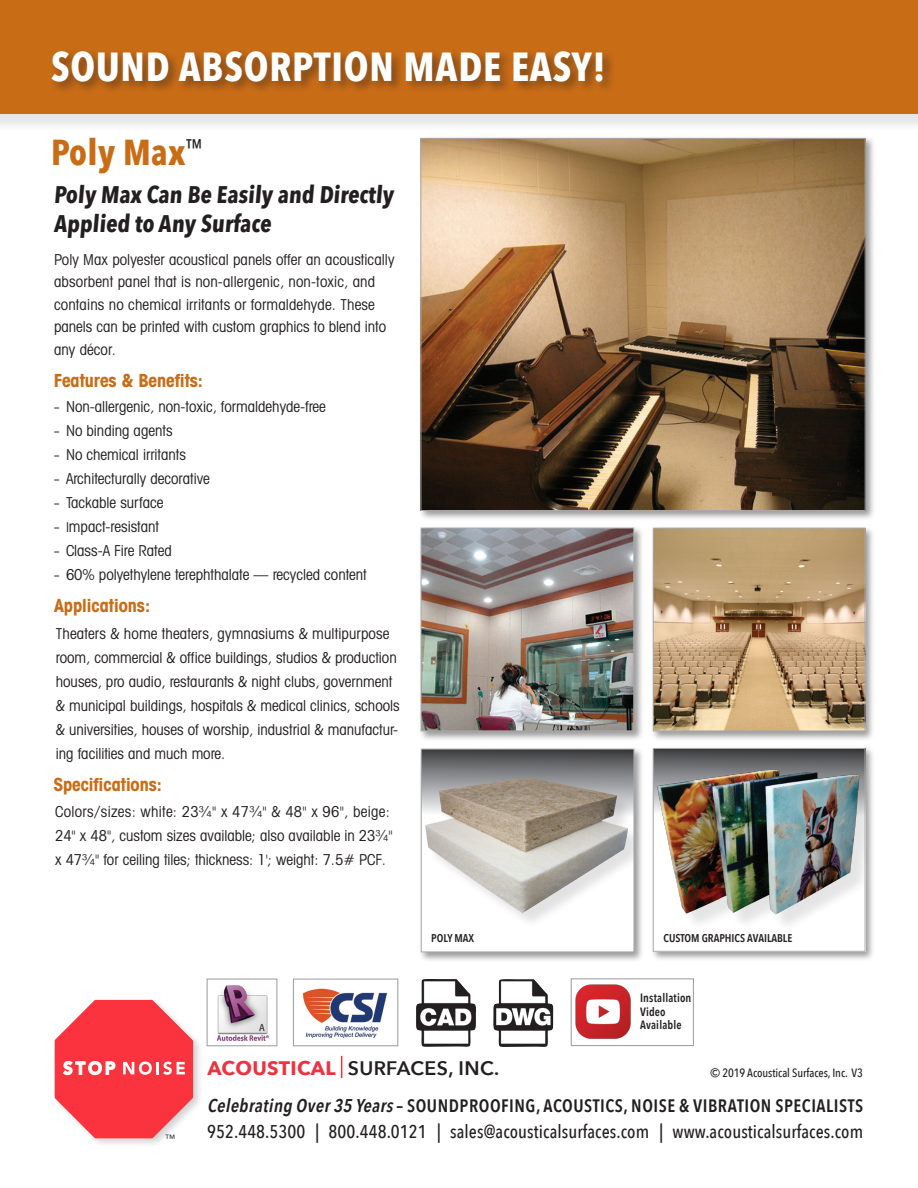
<style>
.page{position:relative;width:918px;height:1188px;background:#fff}
.page>*{position:absolute;margin:0;border:0;box-sizing:border-box;transform-origin:0 0}
.t1{font:700 40.5px "Avenir Next Condensed";letter-spacing:.02em;color:#fff}
.t2{font:700 36px "Avenir Next Condensed";letter-spacing:.01em;color:#c96c16}
.t3{font:700 24px/28.5px "Avenir Next Condensed";color:#231f20}
.t4{font:600 19.5px "Avenir Next";letter-spacing:.02em;color:#231f20}
.t5{font:500 18.45px "Avenir Next Condensed";letter-spacing:.005em;color:#231f20}
.t6{font:600 18px "Avenir Next Condensed";letter-spacing:.03em;color:#231f20}
.t7{font:700 condensed 18px "Avant Garde IT Cby BT";color:#c96c16}
.t8{font:condensed 15px/24px "Avant Garde IT Cby BT";color:#231f20}
.t9{font:500 12px "Avenir Next Condensed";letter-spacing:-.005em;color:#231f20}
.t10{font:600 12px "Avenir Next Condensed";letter-spacing:.015em;color:#231f20;scale:.96 1}
.t11{font:600 11.25px "Avenir Next Condensed";color:#231f20}
.t12{font:10.5px "Avenir";color:#231f20}
.s1{font-family:"Avenir Next Condensed";font-stretch:normal}
.s2{font-size:13.5px}
.s3{font-weight:700;color:#ee3340}
.s4{font-style:italic;font-size:18.45px}
.s5{font-size:18.45px}
.s6{font-family:"Frutiger";font-weight:400;font-stretch:condensed;font-size:19.5px}
.s7{font-family:"Avenir Next"}
</style>
<div class="page">
<div style="left:418px;top:136px;width:458px;height:385px;background:#231f20;opacity:.45"></div>
<img style="left:423px;top:140px;width:441px;height:369px">
<div style="left:0;top:0;width:918px;height:132px;background:#231f20;opacity:.11"></div>
<div style="left:0;top:0;width:918px;height:114px;background:#c96c16"></div>
<div style="left:49px;top:48px;width:567px;height:47px;background:#231f20;opacity:.45"></div>
<div style="left:651px;top:525px;width:224px;height:216px;background:#231f20;opacity:.45"></div>
<img style="left:655px;top:530px;width:208px;height:199px">
<div style="left:653px;top:528px;width:212px;height:203px;border:1px solid #a8a9ad"></div>
<div style="left:418px;top:525px;width:226px;height:216px;background:#231f20;opacity:.45"></div>
<img style="left:423px;top:530px;width:209px;height:199px">
<div style="left:421px;top:528px;width:213px;height:203px;border:1px solid #a8a9ad"></div>
<div style="left:419px;top:746px;width:225px;height:216px;background:#231f20;opacity:.45"></div>
<svg style="left:423px;top:751px;width:209px;height:199px"></svg>
<div style="left:426px;top:779px;width:208px;height:150px;background:#231f20;opacity:.13"></div>
<img style="left:425px;top:778px;width:203px;height:135px">
<div style="left:421px;top:749px;width:213px;height:203px;border:1px solid #a8a9ad"></div>
<div style="left:651px;top:746px;width:224px;height:216px;background:#231f20;opacity:.45"></div>
<svg style="left:655px;top:750px;width:208px;height:200px"></svg>
<div style="left:660px;top:772px;width:205px;height:161px;background:#231f20;opacity:.12"></div>
<img style="left:657px;top:770px;width:202px;height:145px">
<div style="left:653px;top:748px;width:212px;height:204px;border:1px solid #a8a9ad"></div>
<div style="left:571px;top:978px;width:123px;height:68px;background:#fff;border:1px solid #9d9fa2"></div>
<img style="left:302px;top:988px;width:85px;height:51px">
<div style="left:293px;top:979px;width:105px;height:67px;border:1px solid #9d9fa2"></div>
<img style="left:217px;top:985px;width:52px;height:56px">
<div style="left:207px;top:979px;width:70px;height:67px;border:1px solid #9d9fa2"></div>
<img style="left:416px;top:979px;width:60px;height:68px">
<img style="left:493px;top:979px;width:61px;height:68px">
<img style="left:572px;top:980px;width:59px;height:63px">
<div style="left:53px;top:998px;width:150px;height:150px;background:#231f20;opacity:.19"></div>
<svg style="left:55px;top:1000px;width:138px;height:138px"></svg>
<svg style="left:341px;top:1056px;width:1px;height:22px"></svg>
<p class="t1" style="left:51px;top:42px;width:556px">SOUND ABSORPTION MADE EASY!</p>
<p class="t2" style="left:51px;top:130px;width:153px">Poly Max<sup>™</sup></p>
<p class="t3" style="left:54px;top:180px;width:341px">Poly Max Can Be Easily and Directly<br>Applied to Any Surface</p>
<p class="t8" style="left:54px;top:248px;width:342px;line-height:22.5px">Poly Max polyester acoustical panels offer an acoustically absorbent panel that is non-allergenic, non-toxic, and contains no chemical irritants or formaldehyde. These panels can be printed with custom graphics to blend into any décor.</p>
<p class="t7" style="left:54px;top:369px;width:151px">Features &amp; Benefits:</p>
<p class="t8" style="left:54px;top:394px;width:273px"><span class="s1">–</span> Non-allergenic, non-toxic, formaldehyde-free</p>
<p class="t8" style="left:54px;top:418px;width:120px"><span class="s1">–</span> No binding agents</p>
<p class="t8" style="left:54px;top:442px;width:134px"><span class="s1">–</span> No chemical irritants</p>
<p class="t8" style="left:54px;top:466px;width:157px"><span class="s1">–</span> Architecturally decorative</p>
<p class="t8" style="left:54px;top:490px;width:111px"><span class="s1">–</span> Tackable surface</p>
<p class="t8" style="left:54px;top:514px;width:107px"><span class="s1">–</span> <span class="s2">I</span>mpact-resistant</p>
<p class="t8" style="left:54px;top:538px;width:119px"><span class="s1">–</span> Class-A Fire Rated</p>
<p class="t8" style="left:54px;top:562px;width:314px"><span class="s1">–</span> 60% polyethylene terephthalate — recycled content</p>
<p class="t7" style="left:54px;top:595px;width:98px">Applications:</p>
<p class="t8" style="left:56px;top:622px;width:345px">Theaters &amp; home theaters, gymnasiums &amp; multipurpose room, commercial &amp; office buildings, studios &amp; production houses, pro audio, restaurants &amp; night clubs, government &amp; municipal buildings, hospitals &amp; medical clinics, schools &amp; universities, houses of worship, industrial &amp; manufactur&shy;ing facilities and much more.</p>
<p class="t7" style="left:54px;top:773px;width:110px">Specifications:</p>
<p class="t8" style="left:55px;top:799px;width:339px">Colors/sizes: white: 23¾" x 47¾" &amp; 48" x 96", beige:<br>24" x 48", custom sizes available; also available in 23¾" x 47¾" for ceiling tiles; thickness: 1'; weight: 7.5# PCF.</p>
<p class="t11" style="left:431px;top:928px;width:45px">POLY MAX</p>
<p class="t11" style="left:663px;top:928px;width:130px">CUSTOM GRAPHICS AVAILABLE</p>
<p class="t10" style="left:640px;top:988px;width:55px">Installation</p>
<p class="t10" style="left:640px;top:1001px;width:28px">Video</p>
<p class="t10" style="left:640px;top:1015px;width:45px">Available</p>
<p class="t12" style="left:165px;top:1132px;width:12px">™</p>
<p class="t4" style="left:207px;top:1051px;width:293px"><span class="s3">ACOUSTICAL</span> SURFACES, INC.</p>
<p class="t6" style="left:207px;top:1090px;width:658px"><span class="s4">Celebrating Over35 Years</span><span class="s5">–</span> SOUNDPROOFING, ACOUSTICS, NOISE &amp; VIBRATION SPECIALISTS</p>
<p class="t5" style="left:207px;top:1120px;width:658px">952.448.5300 <span class="s6">|</span> 800.448.0121 <span class="s6">|</span> sales@acousticalsurfaces.com <span class="s6">|</span> www.acousticalsurfaces.com</p>
<p class="t9" style="left:711px;top:1066px;width:154px"><span class="s7">©</span> 2019 Acoustical Surfaces, Inc. V3</p>
</div>
